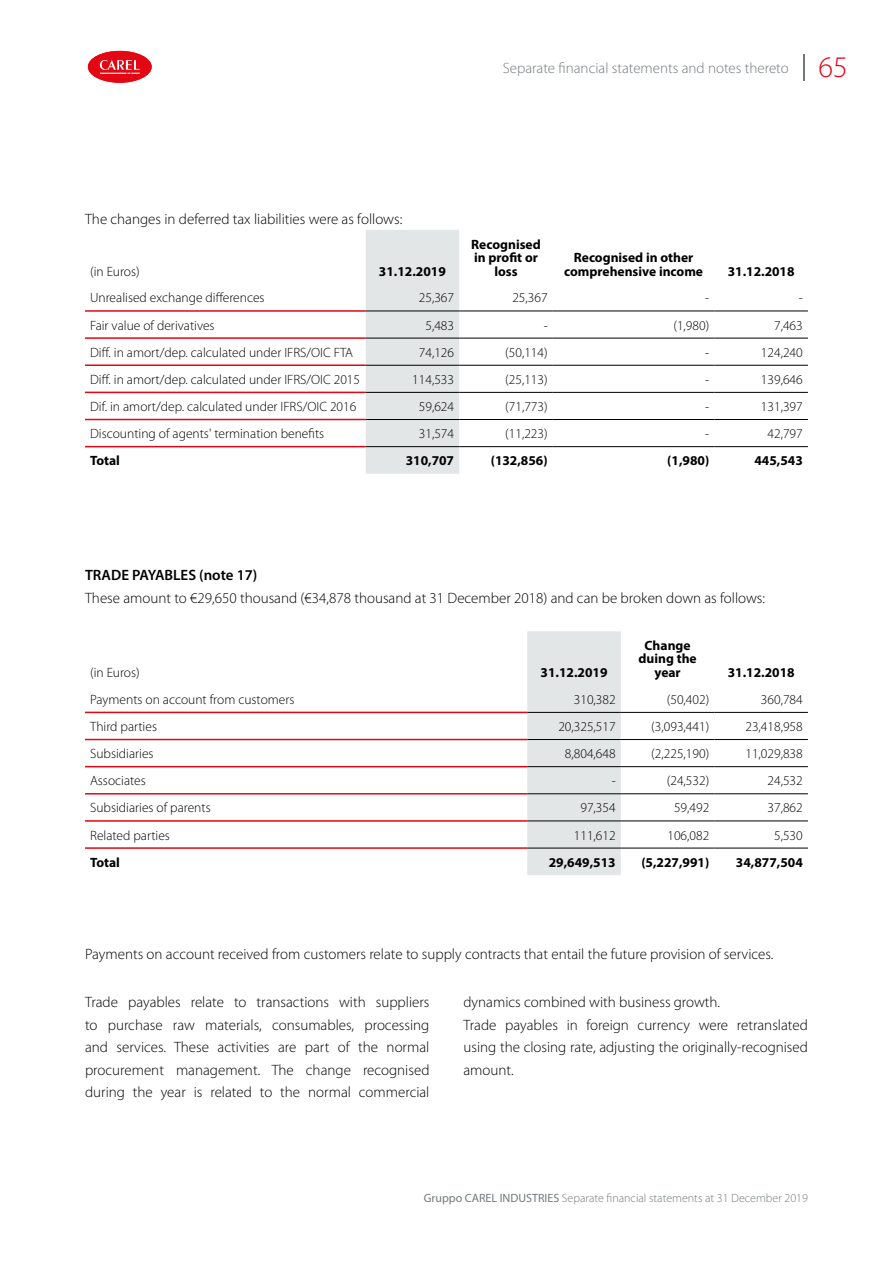
<style>
.page{position:relative;width:893px;height:1263px;background:#fff}
.page>*{position:absolute;margin:0;border:0;box-sizing:border-box;transform-origin:0 0}
.t1{font:300 30px "Myriad Pro";color:#e30613}
.t2{font:300 15px/22.5px "Myriad Pro";color:#000;text-align:justify}
.t3{font:300 15px "Myriad Pro";color:#73797c}
.t4{font:600 15px "Myriad Pro";color:#000}
.t5{font:300 13.5px "Myriad Pro";color:#000}
.t6{font:700 13.5px/13.5px "Myriad Pro";color:#000;text-align:center}
.t7{font:300 12px "Myriad Pro";color:#73797c}
.s1{font-weight:400}
</style>
<div class="page">
<div style="left:88px;top:51px;width:64px;height:32px;background:#e30613;border-radius:50%"></div>
<svg style="left:100px;top:60px;width:40px;height:14px"></svg>
<svg style="left:803px;top:54px;width:1px;height:26px"></svg>
<div style="left:366px;top:230px;width:93px;height:244px;background:#e3e6e7"></div>
<hr style="left:85px;top:310px;width:281px;height:2px;background:#e30613">
<hr style="left:85px;top:337px;width:281px;height:2px;background:#e30613">
<hr style="left:85px;top:364px;width:281px;height:2px;background:#e30613">
<hr style="left:85px;top:392px;width:281px;height:1px;background:#e30613">
<hr style="left:85px;top:419px;width:281px;height:1px;background:#e30613">
<hr style="left:85px;top:446px;width:281px;height:1px;background:#e30613">
<hr style="left:366px;top:311px;width:93px;height:1px;background:#000">
<hr style="left:459px;top:311px;width:94px;height:1px;background:#000">
<hr style="left:553px;top:311px;width:161px;height:1px;background:#000">
<hr style="left:714px;top:311px;width:94px;height:1px;background:#000">
<hr style="left:366px;top:338px;width:93px;height:1px;background:#000">
<hr style="left:459px;top:338px;width:94px;height:1px;background:#000">
<hr style="left:553px;top:338px;width:161px;height:1px;background:#000">
<hr style="left:714px;top:338px;width:94px;height:1px;background:#000">
<hr style="left:366px;top:365px;width:93px;height:1px;background:#000">
<hr style="left:459px;top:365px;width:94px;height:1px;background:#000">
<hr style="left:553px;top:365px;width:161px;height:1px;background:#000">
<hr style="left:714px;top:365px;width:94px;height:1px;background:#000">
<hr style="left:366px;top:392px;width:93px;height:1px;background:#000">
<hr style="left:459px;top:392px;width:94px;height:1px;background:#000">
<hr style="left:553px;top:392px;width:161px;height:1px;background:#000">
<hr style="left:714px;top:392px;width:94px;height:1px;background:#000">
<hr style="left:366px;top:419px;width:93px;height:1px;background:#000">
<hr style="left:459px;top:419px;width:94px;height:1px;background:#000">
<hr style="left:553px;top:419px;width:161px;height:1px;background:#000">
<hr style="left:714px;top:419px;width:94px;height:1px;background:#000">
<hr style="left:366px;top:446px;width:93px;height:1px;background:#000">
<hr style="left:459px;top:446px;width:94px;height:1px;background:#000">
<hr style="left:553px;top:446px;width:161px;height:1px;background:#000">
<hr style="left:714px;top:446px;width:94px;height:1px;background:#000">
<div style="left:527px;top:631px;width:94px;height:244px;background:#e3e6e7"></div>
<hr style="left:85px;top:712px;width:442px;height:1px;background:#e30613">
<hr style="left:85px;top:739px;width:442px;height:1px;background:#e30613">
<hr style="left:85px;top:766px;width:442px;height:1px;background:#e30613">
<hr style="left:85px;top:793px;width:442px;height:1px;background:#e30613">
<hr style="left:85px;top:820px;width:442px;height:2px;background:#e30613">
<hr style="left:85px;top:847px;width:442px;height:2px;background:#e30613">
<hr style="left:527px;top:712px;width:94px;height:1px;background:#000">
<hr style="left:621px;top:712px;width:93px;height:1px;background:#000">
<hr style="left:714px;top:712px;width:94px;height:1px;background:#000">
<hr style="left:527px;top:739px;width:94px;height:1px;background:#000">
<hr style="left:621px;top:739px;width:93px;height:1px;background:#000">
<hr style="left:714px;top:739px;width:94px;height:1px;background:#000">
<hr style="left:527px;top:766px;width:94px;height:1px;background:#000">
<hr style="left:621px;top:766px;width:93px;height:1px;background:#000">
<hr style="left:714px;top:766px;width:94px;height:1px;background:#000">
<hr style="left:527px;top:793px;width:94px;height:1px;background:#000">
<hr style="left:621px;top:793px;width:93px;height:1px;background:#000">
<hr style="left:714px;top:793px;width:94px;height:1px;background:#000">
<hr style="left:527px;top:821px;width:94px;height:1px;background:#000">
<hr style="left:621px;top:821px;width:93px;height:1px;background:#000">
<hr style="left:714px;top:821px;width:94px;height:1px;background:#000">
<hr style="left:527px;top:848px;width:94px;height:1px;background:#000">
<hr style="left:621px;top:848px;width:93px;height:1px;background:#000">
<hr style="left:714px;top:848px;width:94px;height:1px;background:#000">
<p class="t3" style="left:503px;top:59px;width:287px">Separate financial statements and notes thereto</p>
<h1 class="t1" style="left:819px;top:49px;width:31px">65</h1>
<p class="t2" style="left:85px;top:207px;width:319px">The changes in deferred tax liabilities were as follows:</p>
<p class="t5" style="left:90px;top:263px;width:51px">(in Euros)</p>
<p class="t6" style="left:379px;top:264px;width:68px">31.12.2019</p>
<p class="t6" style="left:471px;top:237px;width:71px">Recognised in profit or loss</p>
<p class="t6" style="left:564px;top:250px;width:140px">Recognised in other comprehensive income</p>
<p class="t6" style="left:728px;top:264px;width:68px">31.12.2018</p>
<p class="t5" style="left:90px;top:290px;width:176px">Unrealised exchange differences</p>
<p class="t5" style="left:419px;top:290px;width:37px">25,367</p>
<p class="t5" style="left:512px;top:290px;width:37px">25,367</p>
<p class="t5" style="left:705px;top:290px;width:6px">-</p>
<p class="t5" style="left:799px;top:290px;width:6px">-</p>
<p class="t5" style="left:90px;top:317px;width:126px">Fair value of derivatives</p>
<p class="t5" style="left:425px;top:317px;width:30px">5,483</p>
<p class="t5" style="left:544px;top:317px;width:6px">-</p>
<p class="t5" style="left:673px;top:317px;width:37px">(1,980)</p>
<p class="t5" style="left:774px;top:317px;width:30px">7,463</p>
<p class="t5" style="left:90px;top:344px;width:265px">Diff. in amort/dep. calculated under IFRS/OIC FTA</p>
<p class="t5" style="left:419px;top:344px;width:37px">74,126</p>
<p class="t5" style="left:505px;top:344px;width:44px">(50,114)</p>
<p class="t5" style="left:705px;top:344px;width:6px">-</p>
<p class="t5" style="left:761px;top:344px;width:43px">124,240</p>
<p class="t5" style="left:90px;top:371px;width:271px">Diff. in amort/dep. calculated under IFRS/OIC 2015</p>
<p class="t5" style="left:412px;top:371px;width:43px">114,533</p>
<p class="t5" style="left:505px;top:371px;width:44px">(25,113)</p>
<p class="t5" style="left:705px;top:371px;width:6px">-</p>
<p class="t5" style="left:761px;top:371px;width:43px">139,646</p>
<p class="t5" style="left:90px;top:398px;width:268px">Dif. in amort/dep. calculated under IFRS/OIC 2016</p>
<p class="t5" style="left:419px;top:398px;width:37px">59,624</p>
<p class="t5" style="left:505px;top:398px;width:44px">(71,773)</p>
<p class="t5" style="left:705px;top:398px;width:6px">-</p>
<p class="t5" style="left:761px;top:398px;width:43px">131,397</p>
<p class="t5" style="left:90px;top:425px;width:236px">Discounting of agents' termination benefits</p>
<p class="t5" style="left:419px;top:425px;width:37px">31,574</p>
<p class="t5" style="left:505px;top:425px;width:44px">(11,223)</p>
<p class="t5" style="left:705px;top:425px;width:6px">-</p>
<p class="t5" style="left:767px;top:425px;width:37px">42,797</p>
<p class="t6" style="left:90px;top:453px;width:31px">Total</p>
<p class="t6" style="left:406px;top:453px;width:50px">310,707</p>
<p class="t6" style="left:491px;top:453px;width:58px">(132,856)</p>
<p class="t6" style="left:667px;top:453px;width:43px">(1,980)</p>
<p class="t6" style="left:754px;top:453px;width:50px">445,543</p>
<p class="t4" style="left:85px;top:566px;width:174px">TRADE PAYABLES (note 17)</p>
<p class="t2" style="left:85px;top:586px;width:682px">These amount to €29,650 thousand (€34,878 thousand at 31 December 2018) and can be broken down as follows:</p>
<p class="t5" style="left:90px;top:664px;width:51px">(in Euros)</p>
<p class="t6" style="left:541px;top:665px;width:68px">31.12.2019</p>
<p class="t6" style="left:638px;top:638px;width:60px">Change duing the year</p>
<p class="t6" style="left:728px;top:665px;width:68px">31.12.2018</p>
<p class="t5" style="left:90px;top:691px;width:206px">Payments on account from customers</p>
<p class="t5" style="left:574px;top:691px;width:43px">310,382</p>
<p class="t5" style="left:667px;top:691px;width:44px">(50,402)</p>
<p class="t5" style="left:761px;top:691px;width:43px">360,784</p>
<p class="t5" style="left:90px;top:718px;width:68px">Third parties</p>
<p class="t5" style="left:558px;top:718px;width:59px">20,325,517</p>
<p class="t5" style="left:651px;top:718px;width:59px">(3,093,441)</p>
<p class="t5" style="left:745px;top:718px;width:59px">23,418,958</p>
<p class="t5" style="left:90px;top:745px;width:65px">Subsidiaries</p>
<p class="t5" style="left:565px;top:745px;width:52px">8,804,648</p>
<p class="t5" style="left:651px;top:745px;width:59px">(2,225,190)</p>
<p class="t5" style="left:745px;top:745px;width:59px">11,029,838</p>
<p class="t5" style="left:90px;top:773px;width:57px">Associates</p>
<p class="t5" style="left:612px;top:773px;width:6px">-</p>
<p class="t5" style="left:667px;top:773px;width:44px">(24,532)</p>
<p class="t5" style="left:767px;top:773px;width:37px">24,532</p>
<p class="t5" style="left:90px;top:800px;width:122px">Subsidiaries of parents</p>
<p class="t5" style="left:580px;top:800px;width:37px">97,354</p>
<p class="t5" style="left:674px;top:800px;width:37px">59,492</p>
<p class="t5" style="left:767px;top:800px;width:37px">37,862</p>
<p class="t5" style="left:90px;top:827px;width:81px">Related parties</p>
<p class="t5" style="left:574px;top:827px;width:43px">111,612</p>
<p class="t5" style="left:667px;top:827px;width:43px">106,082</p>
<p class="t5" style="left:774px;top:827px;width:30px">5,530</p>
<p class="t6" style="left:90px;top:855px;width:31px">Total</p>
<p class="t6" style="left:549px;top:855px;width:68px">29,649,513</p>
<p class="t6" style="left:641px;top:855px;width:69px">(5,227,991)</p>
<p class="t6" style="left:736px;top:855px;width:68px">34,877,504</p>
<p class="t2" style="left:85px;top:943px;width:690px">Payments on account received from customers relate to supply contracts that entail the future provision of services.</p>
<p class="t2" style="left:85px;top:991px;width:346px">Trade payables relate to transactions with suppliers to purchase raw materials, consumables, processing and services. These activities are part of the normal procurement management. The change recognised during the year is related to the normal commercial</p>
<p class="t2" style="left:463px;top:991px;width:346px;text-align:left">dynamics combined with business growth.<br>Trade payables in foreign currency were retranslated using the closing rate, adjusting the originally-recognised amount.</p>
<p class="t7" style="left:424px;top:1191px;width:386px"><span class="s1">Gruppo CAREL INDUSTRIES</span> Separate financial statements at 31 December 2019</p>
</div>
